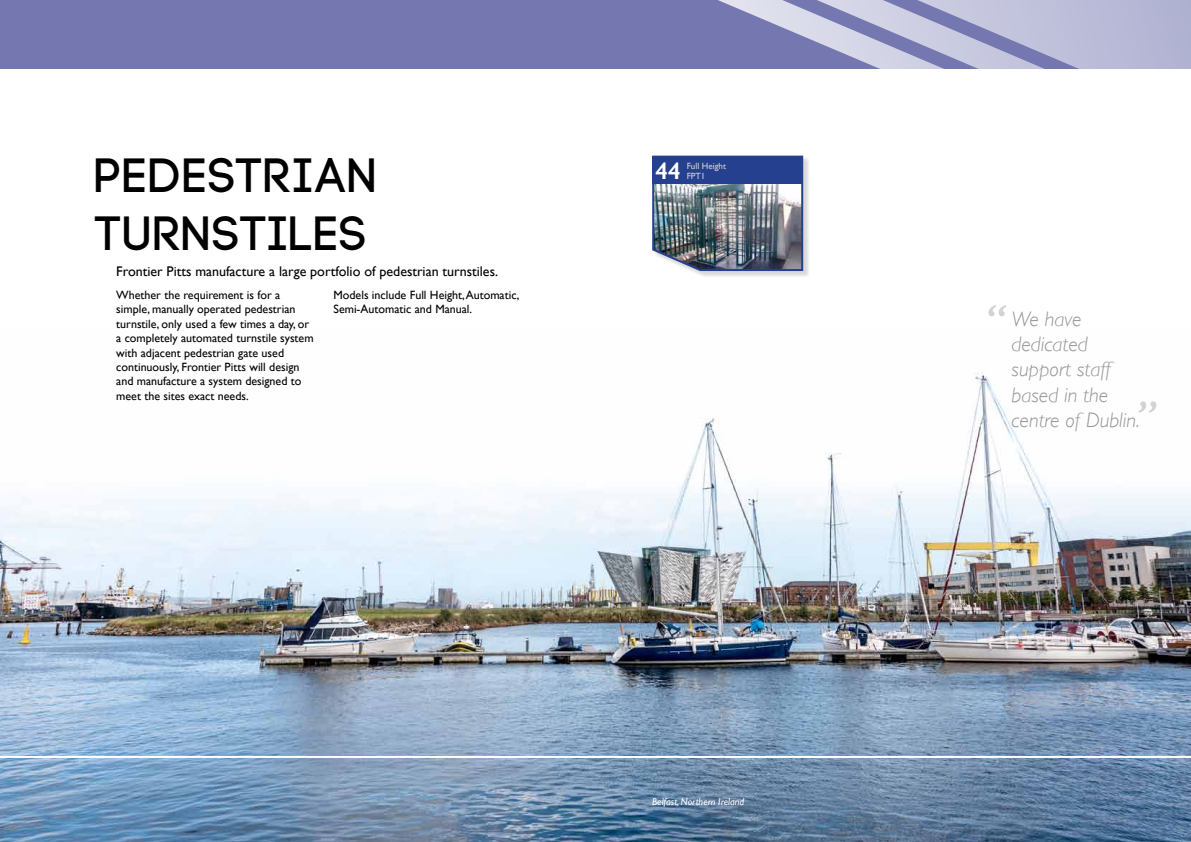
<style>
.page{position:relative;width:1191px;height:842px;background:#fff}
.page>*{position:absolute;margin:0;border:0;box-sizing:border-box;transform-origin:0 0}
.t1{font:48px/57.6px "Code Pro";color:#000}
.t2{font:600 24px "Gill Sans";color:#fff}
.t3{font:italic 300 21px/25.2px "Gill Sans";color:#939598}
.t4{font:14px "Gill Sans";color:#000}
.t5{font:12px/14.4px "Gill Sans";color:#000}
.t6{font:italic 10px "Gill Sans";color:#fff}
.t7{font:9px/10.8px "Gill Sans";color:#d1d3d4}
</style>
<div class="page">
<img style="left:0;top:372px;width:1191px;height:470px">
<div style="left:0;top:0;width:1191px;height:69px;background:#7578b0"></div>
<hr style="left:0;top:756px;width:1191px;height:2px;background:#fff">
<svg style="left:718px;top:0;width:473px;height:69px"></svg>
<div style="left:653px;top:157px;width:157px;height:121px;background:#000;opacity:.15"></div>
<img style="left:652px;top:155px;width:152px;height:118px">
<div style="left:652px;top:156px;width:150px;height:28px;background:#25408f"></div>
<svg style="left:1138px;top:401px;width:18px;height:12px"></svg>
<svg style="left:988px;top:305px;width:18px;height:11px"></svg>
<p class="t1" style="left:94px;top:147px;width:285px">PEDESTRIAN<br>TURN</p>
<p class="t1" style="left:211px;top:205px;width:157px">STILES</p>
<p class="t4" style="left:116px;top:263px;width:383px">Frontier Pitts manufacture a large portfolio of pedestrian turnstiles.</p>
<p class="t5" style="left:116px;top:288px;width:199px">Whether the requirement is for a simple, manually operated pedestrian turnstile, only used a few times a day, or a completely automated turnstile system with adjacent pedestrian gate used continuously, Frontier Pitts will design and manufacture a system designed to meet the sites exact needs.</p>
<p class="t5" style="left:333px;top:288px;width:187px">Models include Full Height, Automatic,<br>Semi-Automatic and Manual.</p>
<p class="t2" style="left:655px;top:156px;width:27px">44</p>
<p class="t7" style="left:686px;top:160px;width:41px">Full Height<br>FPT1</p>
<p class="t6" style="left:652px;top:796px;width:93px">Belfast, Northern Ireland</p>
<p class="t3" style="left:1011px;top:306px;width:130px">We have dedicated support staff based in the centre of Dublin.</p>
</div>
